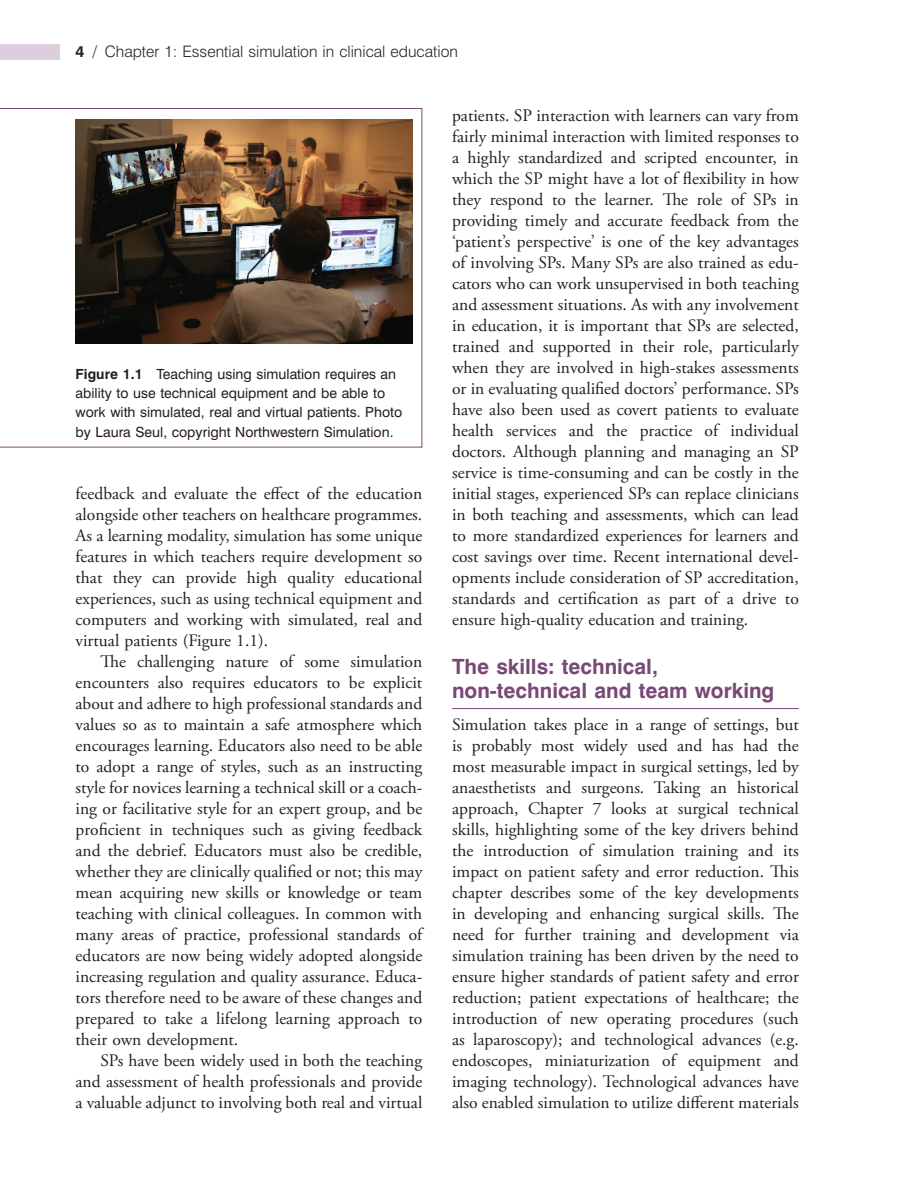
<style>
.page{position:relative;width:908px;height:1191px;background:#fff}
.page>*{position:absolute;margin:0;border:0;box-sizing:border-box;transform-origin:0 0}
.t1{font:700 21px/24.5px "Swiss 721 BT";color:#784977}
.t2{font:17.5px/21px "Adobe Garamond Pro";color:#231f20;text-align:justify}
.t3{font:300 15.75px "Swiss 721 BT";color:#231f20}
.t4{font:14px/19.2px "Swiss 721 BT";color:#231f20}
.s1{font-weight:700}
</style>
<div class="page">
<div style="left:0;top:44px;width:60px;height:16px;background:#dccedc"></div>
<hr style="left:452px;top:708px;width:347px;height:1px;background:#784977">
<svg style="left:0;top:108px;width:422px;height:339px"></svg>
<p class="t3" style="left:76px;top:45px;width:384px"><span class="s1">4</span> / Chapter 1: Essential simulation in clinical education</p>
<p class="t4" style="left:76px;top:365px;width:328px"><span class="s1">Figure 1.1</span> Teaching using simulation requires an ability to use technical equipment and be able to work with simulated, real and virtual patients. Photo by Laura Seul, copyright Northwestern Simulation.</p>
<p class="t2" style="left:76px;top:484px;width:348px">feedback and evaluate the effect of the education alongside other teachers on healthcare programmes.<br>As a learning modality, simulation has some unique features in which teachers require development so that they can provide high quality educational experiences, such as using technical equipment and computers and working with simulated, real and virtual patients (Figure 1.1 ).</p>
<p class="t2" style="left:76px;top:652px;width:348px;text-indent:25px">The challenging nature of some simulation encounters also requires educators to be explicit about and adhere to high professional standards and values so as to maintain a safe atmosphere which encourages learning. Educators also need to be able to adopt a range of styles, such as an instructing style for novices learning a technical skill or a coach&shy;ing or facilitative style for an expert group, and be proficient in techniques such as giving feedback and the debrief. Educators must also be credible, whether they are clinically qualified or not; this may mean acquiring new skills or knowledge or team teaching with clinical colleagues. In common with many areas of practice, professional standards of educators are now being widely adopted alongside increasing regulation and quality assurance. Educa&shy;tors therefore need to be aware of these changes and prepared to take a lifelong learning approach to their own development.</p>
<p class="t2" style="left:76px;top:1051px;width:348px;text-indent:25px">SPs have been widely used in both the teaching and assessment of health professionals and provide a valuable adjunct to involving both real and virtual</p>
<p class="t2" style="left:452px;top:106px;width:348px">patients. SP interaction with learners can vary from fairly minimal interaction with limited responses to a highly standardized and scripted encounter, in which the SP might have a lot of flexibility in how they respond to the learner. The role of SPs in providing timely and accurate feedback from the ‘patient ’ s perspective’ is one of the key advantages of involving SPs. Many SPs are also trained as edu&shy;cators who can work unsupervised in both teaching and assessment situations. As with any involvement in education, it is important that SPs are selected, trained and supported in their role, particularly when they are involved in high-stakes assessments or in evaluating qualified doctors ’ performance. SPs have also been used as covert patients to evaluate health services and the practice of individual doctors. Although planning and managing an SP service is time-consuming and can be costly in the initial stages, experienced SPs can replace clinicians in both teaching and assessments, which can lead to more standardized experiences for learners and cost savings over time. Recent international devel&shy;opments include consideration of SP accreditation, standards and certification as part of a drive to ensure high-quality education and training.</p>
<p class="t1" style="left:452px;top:656px;width:324px">The s kills: t echnical,<br>n on- t echnical and t eam w orking</p>
<p class="t2" style="left:452px;top:715px;width:348px">Simulation takes place in a range of settings, but is probably most widely used and has had the most measurable impact in surgical settings, led by anaesthetists and surgeons. Taking an historical approach, Chapter 7 looks at surgical technical skills, highlighting some of the key drivers behind the introduction of simulation training and its impact on patient safety and error reduction. This chapter describes some of the key developments in developing and enhancing surgical skills. The need for further training and development via simulation training has been driven by the need to ensure higher standards of patient safety and error reduction; patient expectations of healthcare; the introduction of new operating procedures (such as laparoscopy); and technological advances (e.g. endoscopes, miniaturization of equipment and imaging technology). Technological advances have also enabled simulation to utilize different materials</p>
</div>
